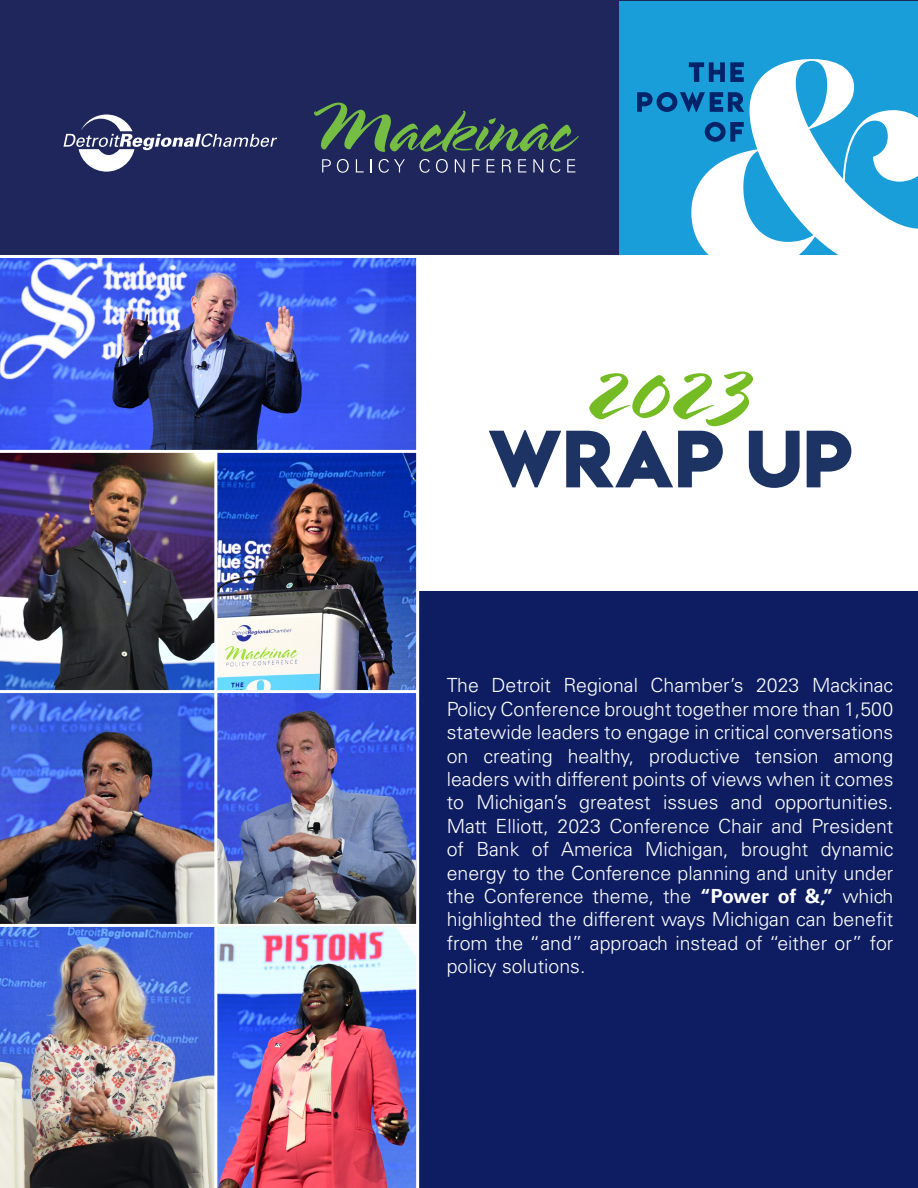
<style>
.page{position:relative;width:918px;height:1188px;background:#fff}
.page>*{position:absolute;margin:0;border:0;box-sizing:border-box;transform-origin:0 0}
.t1{font:96px "Spring LP Std";color:#75bb23}
.t2{font:72px "Lemon Milkbold";color:#1c3363}
.t3{font:300 19.5px/23.4px "Univers LT Std";color:#fff;text-align:justify}
.s1{font-weight:700}
</style>
<div class="page">
<div style="left:402px;top:592px;width:516px;height:596px;background:#0e1d61"></div>
<img style="left:217px;top:927px;width:199px;height:261px">
<img style="left:0;top:453px;width:214px;height:735px">
<img style="left:217px;top:453px;width:199px;height:245px">
<img style="left:0;top:258px;width:416px;height:192px">
<div style="left:0;top:0;width:918px;height:258px;background:#1f265c"></div>
<svg style="left:314px;top:103px;width:265px;height:49px"></svg>
<svg style="left:322px;top:159px;width:9px;height:13px"></svg>
<svg style="left:337px;top:159px;width:12px;height:14px"></svg>
<svg style="left:356px;top:159px;width:8px;height:13px"></svg>
<svg style="left:370px;top:159px;width:1px;height:13px"></svg>
<svg style="left:379px;top:159px;width:26px;height:14px"></svg>
<svg style="left:420px;top:159px;width:10px;height:14px"></svg>
<svg style="left:436px;top:159px;width:12px;height:14px"></svg>
<svg style="left:455px;top:159px;width:10px;height:13px"></svg>
<svg style="left:472px;top:159px;width:8px;height:13px"></svg>
<svg style="left:487px;top:159px;width:8px;height:13px"></svg>
<svg style="left:502px;top:159px;width:9px;height:13px"></svg>
<svg style="left:518px;top:159px;width:8px;height:13px"></svg>
<svg style="left:533px;top:159px;width:10px;height:13px"></svg>
<svg style="left:550px;top:159px;width:10px;height:14px"></svg>
<svg style="left:567px;top:159px;width:8px;height:13px"></svg>
<svg style="left:63px;top:114px;width:214px;height:58px"></svg>
<div style="left:619px;top:1px;width:299px;height:256px;background:#199eda"></div>
<svg style="left:691px;top:59px;width:227px;height:196px;fill:#fff"></svg>
<svg style="left:689px;top:62px;width:55px;height:20px"></svg>
<svg style="left:637px;top:92px;width:107px;height:20px"></svg>
<svg style="left:705px;top:122px;width:39px;height:20px"></svg>
<hr style="left:0;top:255px;width:918px;height:3px;background:#fff">
<img style="left:204px;top:693px;width:211px;height:231px">
<hr style="left:0;top:690px;width:417px;height:3px;background:#fff">
<hr style="left:416px;top:255px;width:3px;height:933px;background:#fff">
<hr style="left:214px;top:451px;width:3px;height:737px;background:#fff">
<hr style="left:0;top:924px;width:418px;height:3px;background:#fff">
<p class="t1" style="left:587px;top:332px;width:167px">2023</p>
<p class="t2" style="left:487px;top:407px;width:367px">WRAP UP</p>
<p class="t3" style="left:447px;top:674px;width:448px">The Detroit Regional Chamber’s 2023 Mackinac Policy Conference brought together more than 1,500 statewide leaders to engage in critical conversations on creating healthy, productive tension among leaders with different points of views when it comes to Michigan’s greatest issues and opportunities.<br>Matt Elliott, 2023 Conference Chair and President of Bank of America Michigan, brought dynamic energy to the Conference planning and unity under the Conference theme, the <span class="s1">“Power of &amp;,”</span> which highlighted the different ways Michigan can benefit from the “and” approach instead of “either or” for policy solutions.</p>
</div>
